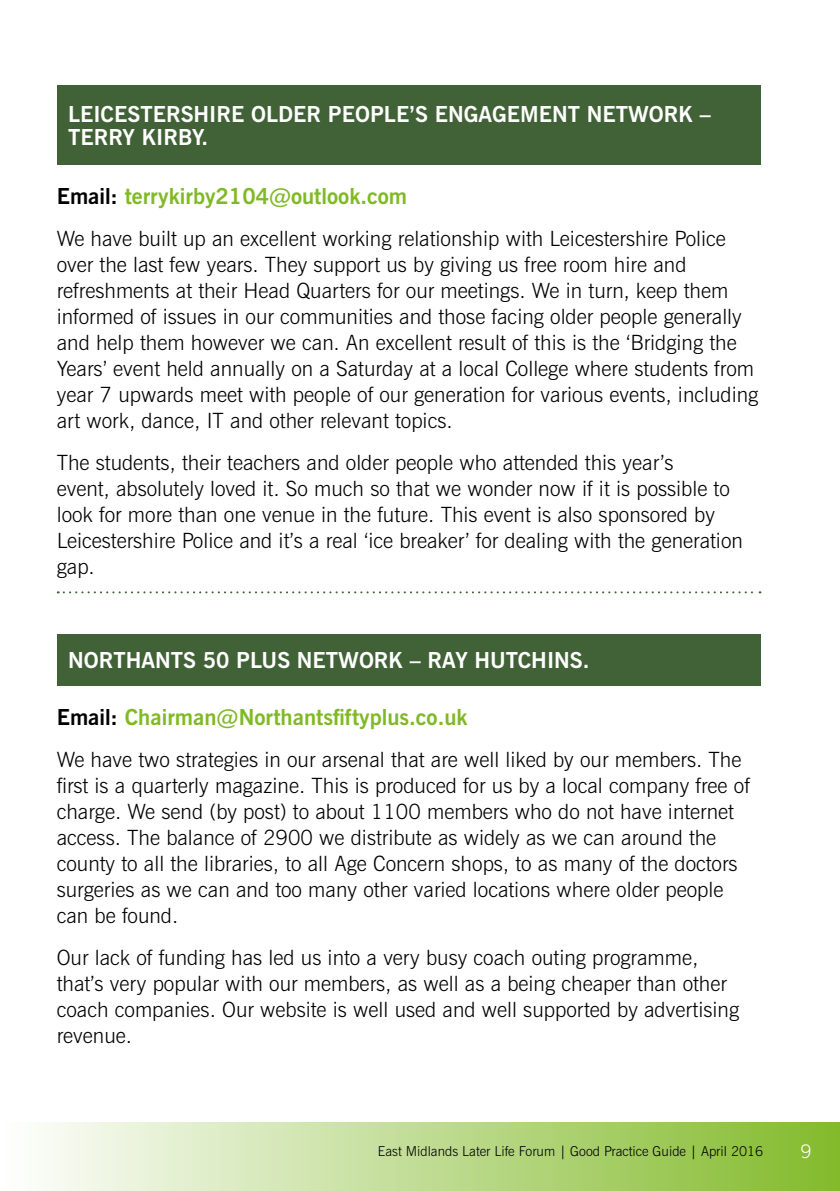
<style>
.page{position:relative;width:840px;height:1191px;background:#fff}
.page>*{position:absolute;margin:0;border:0;box-sizing:border-box;transform-origin:0 0}
.t1{font:700 22px/23.8px "News Gothic BT";color:#fff}
.t2{font:700 22px "News Gothic BT";color:#80b926}
.t3{font:300 21px/26px "News Gothic BT";color:#000}
.t4{font:300 18.8px "News Gothic BT";color:#fff}
.t5{font:300 13.6px "News Gothic BT";color:#000}
.s1{color:#000}
.s2{font-weight:400}
</style>
<div class="page">
<svg style="left:58px;top:591px;width:702px;height:2px"></svg>
<div style="left:57px;top:85px;width:703px;height:79px;background:#416136"></div>
<div style="left:57px;top:634px;width:703px;height:51px;background:#416136"></div>
<div style="left:0;top:1123px;width:839px;height:68px;background:linear-gradient(to right,#fff,#83bb2c)"></div>
<hr style="left:0;top:1123px;width:1px;height:68px;background:#80b926">
<p class="t1" style="left:68px;top:102px;width:643px">LEICESTERSHIRE OLDER PEOPLE’S ENGAGEMENT NETWORK –<br>TERRY KIRBY.</p>
<p class="t2" style="left:57px;top:183px;width:351px"><span class="s1">Email:</span> terrykirby2104@outlook.com</p>
<p class="t3" style="left:57px;top:226px;width:702px">We have built up an excellent working relationship with Leicestershire Police over the last few years. They support us by giving us free room hire and refreshments at their Head Quarters for our meetings. We in turn, keep them informed of issues in our communities and those facing older people generally and help them however we can. An excellent result of this is the ‘Bridging the Years’ event held annually on a Saturday at a local College where students from year 7 upwards meet with people of our generation for various events, including art work, dance, IT and other relevant topics.</p>
<p class="t3" style="left:57px;top:450px;width:687px">The students, their teachers and older people who attended this year’s<br>event, absolutely loved it. So much so that we wonder now if it is possible to look for more than one venue in the future. This event is also sponsored by Leicestershire Police and it’s a real ‘ice breaker’ for dealing with the generation gap.</p>
<p class="t1" style="left:68px;top:648px;width:522px">NORTHANTS 50 PLUS NETWORK – RAY HUTCHINS.</p>
<p class="t2" style="left:57px;top:703px;width:412px"><span class="s1">Email:</span> Chairman@Northantsfiftyplus.co.uk</p>
<p class="t3" style="left:57px;top:746px;width:694px">We have two strategies in our arsenal that are well liked by our members. The first is a quarterly magazine. This is produced for us by a local company free of charge. We send (by post) to about 1100 members who do not have internet access. The balance of 2900 we distribute as widely as we can around the county to all the libraries, to all Age Concern shops, to as many of the doctors surgeries as we can and too many other varied locations where older people can be found.</p>
<p class="t3" style="left:57px;top:944px;width:683px">Our lack of funding has led us into a very busy coach outing programme, that’s very popular with our members, as well as a being cheaper than other coach companies. Our website is well used and well supported by advertising revenue.</p>
<p class="t5" style="left:378px;top:1142px;width:386px">East Midlands Later Life Forum <span class="s2">|</span> Good Practice Guide <span class="s2">|</span> April 2016</p>
<p class="t4" style="left:800px;top:1140px;width:13px">9</p>
</div>
